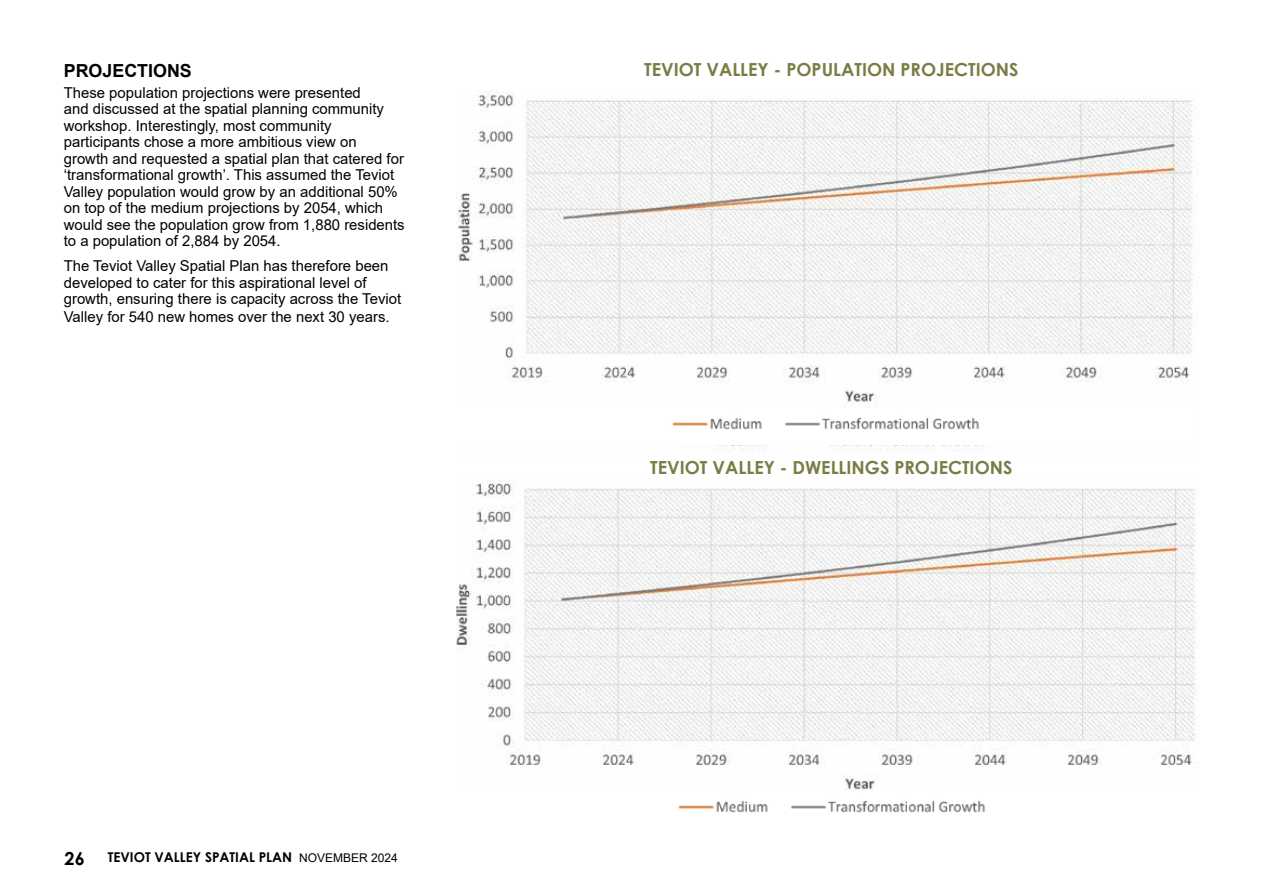
<style>
.page{position:relative;width:1263px;height:893px;background:#fff}
.page>*{position:absolute;margin:0;border:0;box-sizing:border-box;transform-origin:0 0}
.t1{font:700 18px "Century Gothic";color:#7a7c45}
.t2{font:700 18px "Arial";color:#000}
.t3{font:700 18px "Century Gothic";color:#000}
.t4{font:15px/16.5px "Arial";color:#000}
.t5{font:700 13.5px "Century Gothic";color:#000}
.s1{font-family:"Arial";font-weight:400;font-size:12px}
</style>
<div class="page">
<img style="left:456px;top:91px;width:737px;height:361px">
<img style="left:456px;top:480px;width:742px;height:311px">
<img style="left:456px;top:408px;width:737px;height:36px">
<img style="left:678px;top:800px;width:307px;height:13px">
<p class="t2" style="left:64px;top:58px;width:130px">PROJECTIONS</p>
<p class="t4" style="left:64px;top:84px;width:342px">These population projections were presented<br>and discussed at the spatial planning community workshop. Interestingly, most community participants chose a more ambitious view on growth and requested a spatial plan that catered for ‘transformational growth’. This assumed the Teviot Valley population would grow by an additional 50% on top of the medium projections by 2054, which would see the population grow from 1,880 residents to a population of 2,884 by 2054.</p>
<p class="t4" style="left:64px;top:258px;width:339px">The Teviot Valley Spatial Plan has therefore been developed to cater for this aspirational level of growth, ensuring there is capacity across the Teviot</p>
<p class="t4" style="left:64px;top:309px;width:327px">Valley for 540 new homes over the next 30 years.</p>
<p class="t3" style="left:65px;top:845px;width:22px">26</p>
<p class="t5" style="left:108px;top:847px;width:291px">TEVIOT VALLEY SPATIAL PLAN <span class="s1">NOVEMBER 2024</span></p>
<p class="t1" style="left:644px;top:56px;width:376px">TEVIOT VALLEY - POPULATION PROJECTIONS</p>
<p class="t1" style="left:650px;top:454px;width:364px">TEVIOT VALLEY - DWELLINGS PROJECTIONS</p>
</div>
